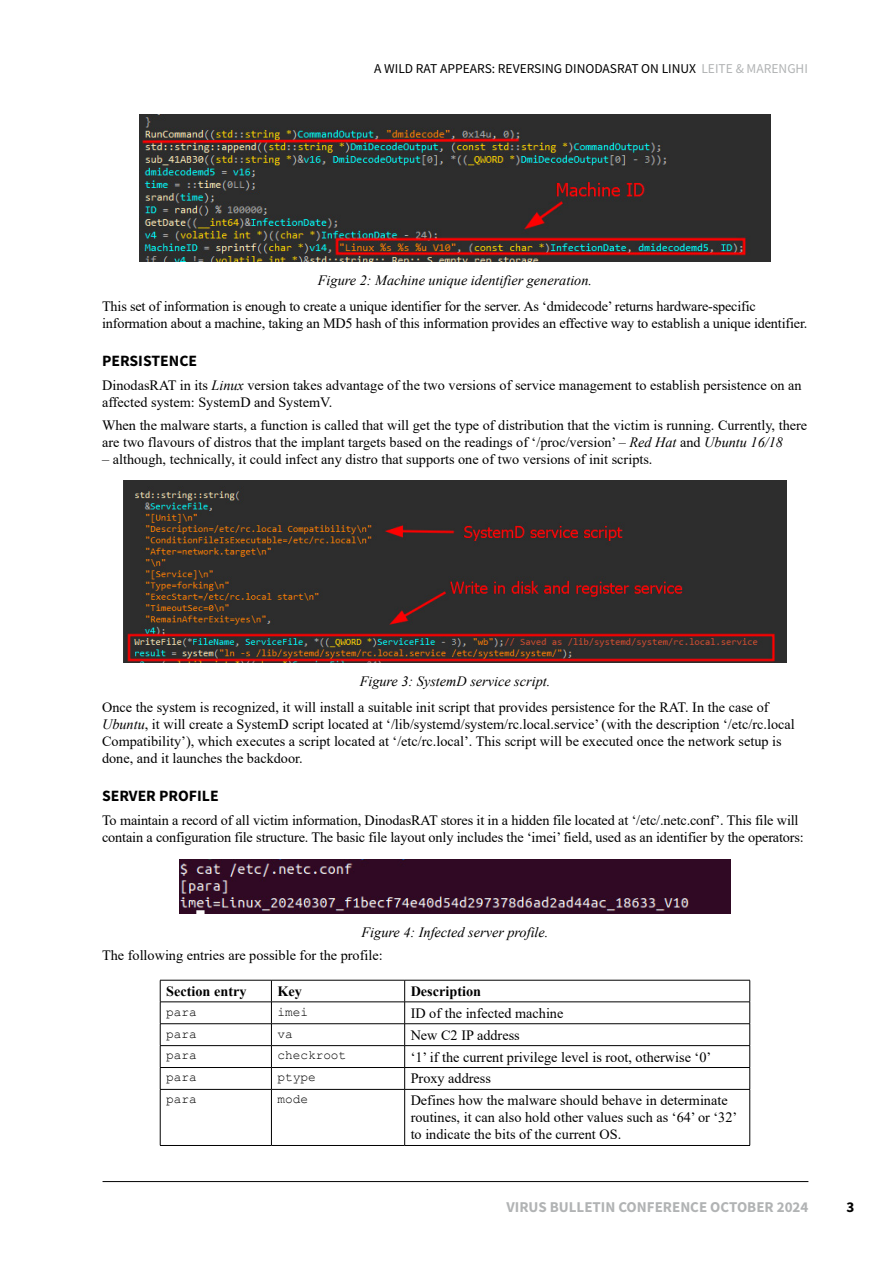
<style>
.page{position:relative;width:893px;height:1263px;background:#fff}
.page>*{position:absolute;margin:0;border:0;box-sizing:border-box;transform-origin:0 0}
.t1{font:700 15.75px "Source Sans Pro";color:#000}
.t2{font:700 15px "Source Sans Pro";color:#b1b3b4}
.t3{font:700 15px "Source Sans Pro";color:#000}
.t4{font:14.25px/17.1px "Times New Roman";color:#000}
.t5{font:italic 14.25px "Times New Roman";color:#000}
.t6{font:700 14.25px "Times New Roman";color:#000}
.t7{font:13.5px "Source Sans Pro";color:#000}
.t8{font:12.75px "Courier New";color:#000}
.s1{color:#b1b3b4}
.s2{font-style:italic}
</style>
<div class="page">
<hr style="left:103px;top:1181px;width:705px;height:1px;background:#000">
<img style="left:139px;top:115px;width:632px;height:147px">
<img style="left:123px;top:480px;width:664px;height:183px">
<img style="left:179px;top:860px;width:552px;height:53px">
<hr style="left:160px;top:980px;width:111px;height:1px;background:#000">
<hr style="left:271px;top:980px;width:134px;height:1px;background:#000">
<hr style="left:405px;top:980px;width:345px;height:1px;background:#000">
<hr style="left:160px;top:1001px;width:111px;height:1px;background:#000">
<hr style="left:271px;top:1001px;width:134px;height:1px;background:#000">
<hr style="left:405px;top:1001px;width:345px;height:1px;background:#000">
<hr style="left:160px;top:1023px;width:111px;height:1px;background:#000">
<hr style="left:271px;top:1023px;width:134px;height:1px;background:#000">
<hr style="left:405px;top:1023px;width:345px;height:1px;background:#000">
<hr style="left:160px;top:1045px;width:111px;height:1px;background:#000">
<hr style="left:271px;top:1045px;width:134px;height:1px;background:#000">
<hr style="left:405px;top:1045px;width:345px;height:1px;background:#000">
<hr style="left:160px;top:1067px;width:111px;height:1px;background:#000">
<svg style="left:160px;top:980px;width:1px;height:109px"></svg>
<hr style="left:271px;top:1067px;width:134px;height:1px;background:#000">
<svg style="left:271px;top:980px;width:1px;height:109px"></svg>
<hr style="left:405px;top:1067px;width:345px;height:1px;background:#000">
<svg style="left:404px;top:980px;width:1px;height:109px"></svg>
<svg style="left:749px;top:980px;width:1px;height:109px"></svg>
<hr style="left:160px;top:1089px;width:111px;height:1px;background:#000">
<hr style="left:160px;top:1089px;width:1px;height:56px;background:#000">
<hr style="left:271px;top:1089px;width:134px;height:1px;background:#000">
<hr style="left:271px;top:1089px;width:1px;height:56px;background:#000">
<hr style="left:405px;top:1089px;width:345px;height:1px;background:#000">
<hr style="left:404px;top:1089px;width:1px;height:56px;background:#000">
<hr style="left:749px;top:1089px;width:1px;height:56px;background:#000">
<hr style="left:160px;top:1145px;width:111px;height:1px;background:#000">
<hr style="left:271px;top:1145px;width:134px;height:1px;background:#000">
<hr style="left:405px;top:1145px;width:345px;height:1px;background:#000">
<p class="t7" style="left:374px;top:60px;width:435px">A WILD RAT APPEARS: REVERSING DINODASRAT ON LINUX <span class="s1">LEITE &amp; MARENGHI</span></p>
<p class="t5" style="left:318px;top:271px;width:276px">Figure 2: Machine unique identifier generation.</p>
<p class="t4" style="left:102px;top:297px;width:707px">This set of information is enough to create a unique identifier for the server. As ‘dmidecode’ returns hardware-specific information about a machine, taking an MD5 hash of this information provides an effective way to establish a unique identifier.</p>
<p class="t1" style="left:102px;top:350px;width:97px">PERSISTENCE</p>
<p class="t4" style="left:102px;top:376px;width:701px">DinodasRAT in its <span class="s2">Linux</span> version takes advantage of the two versions of service management to establish persistence on an affected system: SystemD and SystemV.</p>
<p class="t4" style="left:102px;top:416px;width:707px">When the malware starts, a function is called that will get the type of distribution that the victim is running. Currently, there are two flavours of distros that the implant targets based on the readings of ‘/proc/version’ – <span class="s2">Red Hat</span> and <span class="s2">Ubuntu 16/18</span></p>
<p class="t4" style="left:102px;top:451px;width:552px">– although, technically, it could infect any distro that supports one of two versions of init scripts.</p>
<p class="t5" style="left:360px;top:672px;width:192px">Figure 3: SystemD service script.</p>
<p class="t4" style="left:102px;top:698px;width:694px">Once the system is recognized, it will install a suitable init script that provides persistence for the RAT. In the case of <span class="s2">Ubuntu</span>, it will create a SystemD script located at ‘/lib/systemd/system/rc.local.service’ (with the description ‘/etc/rc.local Compatibility’), which executes a script located at ‘/etc/rc.local’. This script will be executed once the network setup is done, and it launches the backdoor.</p>
<p class="t1" style="left:102px;top:785px;width:118px">SERVER PROFILE</p>
<p class="t4" style="left:102px;top:811px;width:703px">To maintain a record of all victim information, DinodasRAT stores it in a hidden file located at ‘/etc/.netc.conf’. This file will contain a configuration file structure. The basic file layout only includes the ‘imei’ field, used as an identifier by the operators:</p>
<p class="t5" style="left:362px;top:922px;width:188px">Figure 4: Infected server profile.</p>
<p class="t4" style="left:102px;top:947px;width:282px">The following entries are possible for the profile:</p>
<p class="t6" style="left:166px;top:981px;width:82px">Section entry</p>
<p class="t6" style="left:277px;top:981px;width:26px">Key</p>
<p class="t6" style="left:411px;top:981px;width:72px">Description</p>
<p class="t8" style="left:166px;top:1004px;width:32px">para</p>
<p class="t8" style="left:277px;top:1004px;width:32px">imei</p>
<p class="t4" style="left:411px;top:1004px;width:154px">ID of the infected machine</p>
<p class="t8" style="left:166px;top:1026px;width:32px">para</p>
<p class="t8" style="left:277px;top:1026px;width:17px">va</p>
<p class="t4" style="left:411px;top:1026px;width:111px">New C2 IP address</p>
<p class="t8" style="left:166px;top:1047px;width:32px">para</p>
<p class="t8" style="left:277px;top:1047px;width:70px">checkroot</p>
<p class="t4" style="left:411px;top:1048px;width:302px">‘1’ if the current privilege level is root, otherwise ‘0’</p>
<p class="t8" style="left:166px;top:1069px;width:32px">para</p>
<p class="t8" style="left:277px;top:1069px;width:40px">ptype</p>
<p class="t4" style="left:411px;top:1069px;width:82px">Proxy address</p>
<p class="t8" style="left:166px;top:1091px;width:32px">para</p>
<p class="t8" style="left:277px;top:1091px;width:32px">mode</p>
<p class="t4" style="left:411px;top:1091px;width:328px">Defines how the malware should behave in determinate routines, it can also hold other values such as ‘64’ or ‘32’ to indicate the bits of the current OS.</p>
<p class="t2" style="left:507px;top:1196px;width:303px">VIRUS BULLETIN CONFERENCE OCTOBER 2024</p>
<p class="t3" style="left:846px;top:1196px;width:9px">3</p>
</div>
